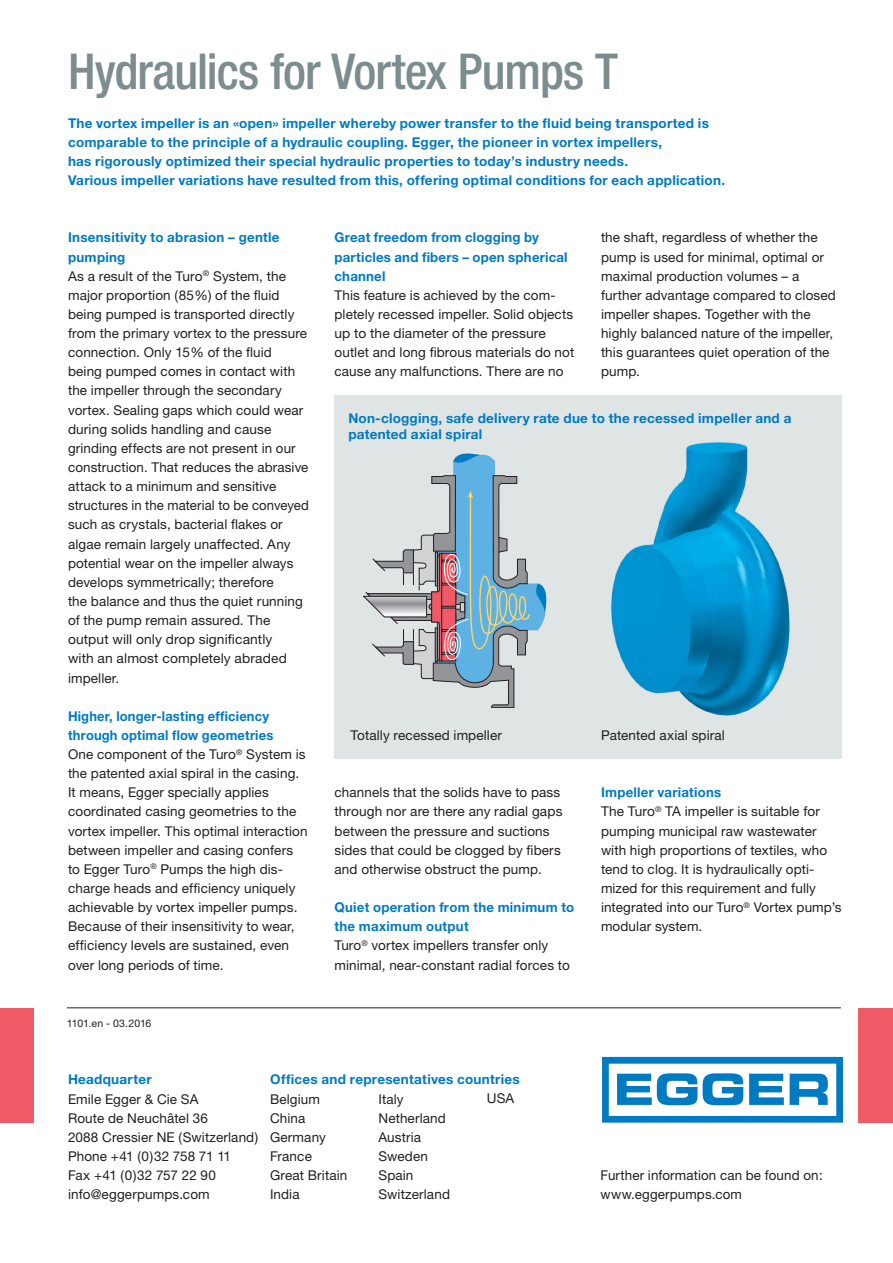
<style>
.page{position:relative;width:893px;height:1263px;background:#fff}
.page>*{position:absolute;margin:0;border:0;box-sizing:border-box;transform-origin:0 0}
.t1{font:500 condensed 49.5px "Helvetica Neue";letter-spacing:-.02em;color:#7c8c8f}
.t2{font:13.5px/19.2px "Helvetica Neue";letter-spacing:.01em;color:#231f20}
.t3{font:700 13.5px/19.2px "Helvetica Neue";letter-spacing:.02em;color:#007ac0}
.t4{font:10.5px "Helvetica Neue";letter-spacing:-.01em;color:#231f20}
.s1{font-weight:700;color:#007ac0}
</style>
<div class="page">
<div style="left:0;top:1008px;width:34px;height:115px;background:#f05a67"></div>
<div style="left:334px;top:395px;width:508px;height:364px;background:#dfe4e5"></div>
<div style="left:859px;top:1008px;width:34px;height:115px;background:#f05a67"></div>
<svg style="left:363px;top:453px;width:183px;height:255px"></svg>
<hr style="left:67px;top:1007px;width:774px;height:1px;background:#231f20">
<svg style="left:602px;top:1057px;width:241px;height:66px"></svg>
<img style="left:611px;top:442px;width:179px;height:274px">
<h1 class="t1" style="left:68px;top:42px;width:551px">Hydraulics for Vortex Pumps T</h1>
<p class="t3" style="left:68px;top:113px;width:659px">The vortex impeller is an «open» impeller whereby power transfer to the fluid being transported is comparable to the principle of a hydraulic coupling. Egger, the pioneer in vortex impellers,<br>has rigorously optimized their special hydraulic properties to today’s industry needs.<br>Various impeller variations have resulted from this, offering optimal conditions for each application.</p>
<p class="t2" style="left:68px;top:228px;width:242px"><span class="s1">Insensitivity to abrasion – gentle pumping<br></span>As a result of the Turo<sup>®</sup> System, the major proportion (85%) of the fluid being pumped is transported directly from the primary vortex to the pressure connection. Only 15% of the fluid being pumped comes in contact with the impeller through the secondary vortex. Sealing gaps which could wear during solids handling and cause grinding effects are not present in our construction. That reduces the abrasive attack to a minimum and sensitive structures in the material to be conveyed such as crystals, bacterial flakes or algae remain largely unaffected. Any potential wear on the impeller always develops symmetrically; therefore<br>the balance and thus the quiet running of the pump remain assured. The output will only drop significantly<br>with an almost completely abraded impeller.</p>
<p class="t2" style="left:68px;top:706px;width:241px"><span class="s1">Higher, longer-lasting efficiency through optimal flow geometries<br></span>One component of the Turo<sup>®</sup> System is the patented axial spiral in the casing.<br>It means, Egger specially applies coordinated casing geometries to the vortex impeller. This optimal interaction between impeller and casing confers to Egger Turo<sup>®</sup> Pumps the high dis&shy;charge heads and efficiency uniquely achievable by vortex impeller pumps.<br>Because of their insensitivity to wear, efficiency levels are sustained, even over long periods of time.</p>
<p class="t4" style="left:67px;top:1017px;width:86px">1101.en - 03.2016</p>
<p class="t3" style="left:334px;top:228px;width:235px">Great freedom from clogging by particles and fibers – open spherical channel</p>
<p class="t2" style="left:334px;top:285px;width:241px">This feature is achieved by the com&shy;pletely recessed impeller. Solid objects up to the diameter of the pressure outlet and long fibrous materials do not cause any malfunctions. There are no</p>
<p class="t2" style="left:601px;top:228px;width:236px">the shaft, regardless of whether the pump is used for minimal, optimal or maximal production volumes – a further advantage compared to closed impeller shapes. Together with the highly balanced nature of the impeller, this guarantees quiet operation of the pump.</p>
<p class="t3" style="left:348px;top:409px;width:445px;line-height:16.5px">Non-clogging, safe delivery rate due to the recessed impeller and a patented axial spiral</p>
<p class="t2" style="left:350px;top:725px;width:153px">Totally recessed impeller</p>
<p class="t2" style="left:601px;top:725px;width:125px">Patented axial spiral</p>
<p class="t2" style="left:334px;top:783px;width:229px">channels that the solids have to pass through nor are there any radial gaps between the pressure and suctions sides that could be clogged by fibers and otherwise obstruct the pump.</p>
<p class="t2" style="left:334px;top:897px;width:241px"><span class="s1">Quiet operation from the minimum to the maximum output<br></span>Turo<sup>®</sup> vortex impellers transfer only minimal, near-constant radial forces to</p>
<p class="t2" style="left:601px;top:783px;width:242px"><span class="s1">Impeller variations<br></span>The Turo<sup>®</sup> TA impeller is suitable for pumping municipal raw wastewater with high proportions of textiles, who tend to clog. It is hydraulically opti&shy;mized for this requirement and fully integrated into our Turo<sup>®</sup> Vortex pump’s modular system.</p>
<p class="t3" style="left:68px;top:1070px;width:85px">Headquarter</p>
<p class="t2" style="left:68px;top:1089px;width:192px">Emile Egger &amp; Cie SA<br>Route de Neuchâtel 36<br>2088 Cressier NE (Switzerland)<br>Phone +41 (0)32 758 71 11<br>Fax +41 (0)32 757 22 90 info@eggerpumps.com</p>
<p class="t3" style="left:270px;top:1070px;width:251px">Offices and representatives countries</p>
<p class="t2" style="left:270px;top:1089px;width:79px">Belgium<br>China<br>Germany<br>France<br>Great Britain<br>India</p>
<p class="t2" style="left:378px;top:1089px;width:73px">Italy<br>Netherland<br>Austria<br>Sweden<br>Spain<br>Switzerland</p>
<p class="t2" style="left:487px;top:1089px;width:29px">USA</p>
<p class="t2" style="left:601px;top:1165px;width:224px">Further information can be found on: www.eggerpumps.com</p>
</div>
